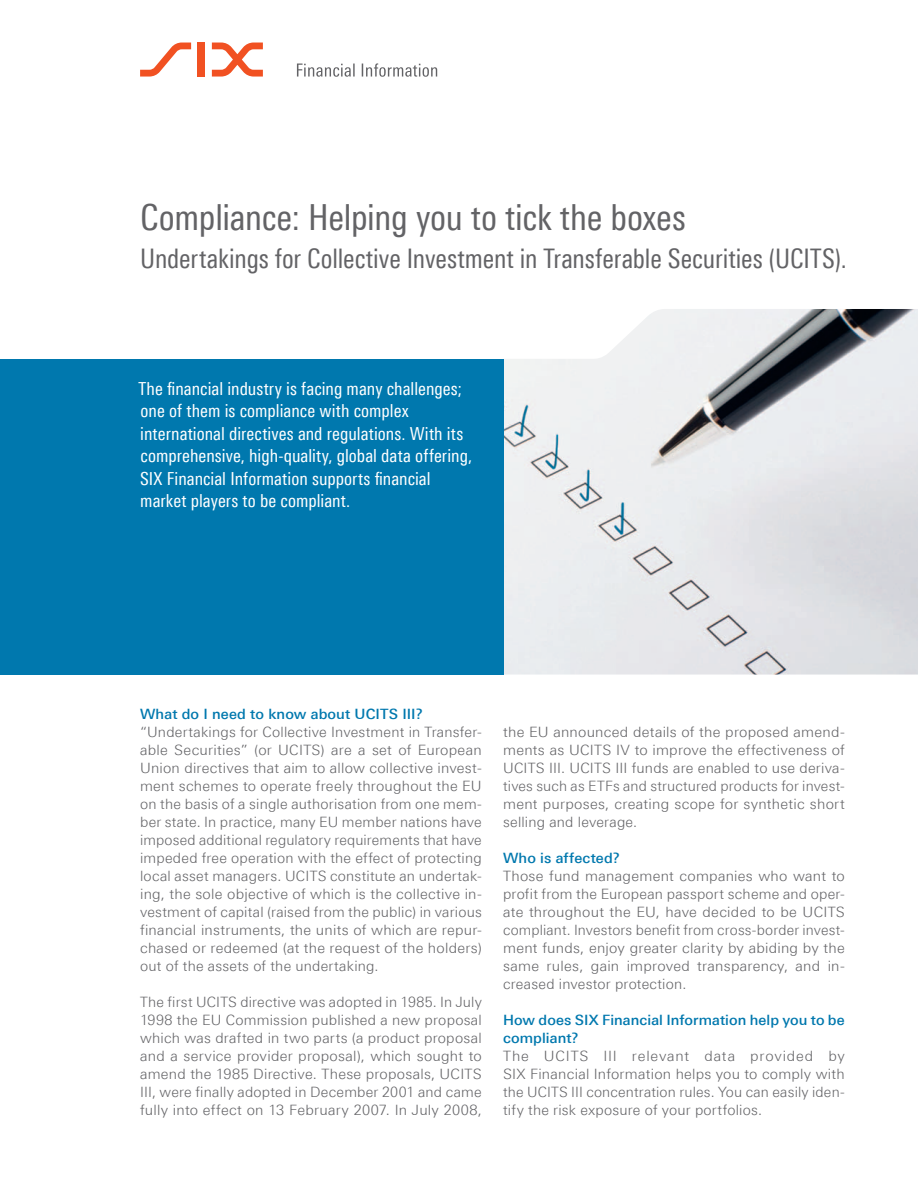
<style>
.page{position:relative;width:918px;height:1188px;background:#fff}
.page>*{position:absolute;margin:0;border:0;box-sizing:border-box;transform-origin:0 0}
.t1{font:36px "Linotype Univers 420 Cn";letter-spacing:-.01em;color:#636366}
.t2{font:27px "Linotype Univers 420 Cn";letter-spacing:-.005em;color:#636366}
.t3{font:18px/22.5px "Linotype Univers 420 Cn";color:#fff}
.t4{font:300 14.25px/18px "Linotype Univers 330";letter-spacing:.015em;color:#636366;text-align:justify}
.t5{font:500 14.25px/18px "Linotype Univers 530";letter-spacing:.005em;color:#0078ae}
</style>
<div class="page">
<img style="left:503px;top:309px;width:415px;height:366px">
<div style="left:0;top:359px;width:503px;height:316px;background:#0078ae"></div>
<svg style="left:140px;top:43px;width:51px;height:34px"></svg>
<div style="left:198px;top:43px;width:7px;height:34px;background:#f15122"></div>
<svg style="left:212px;top:43px;width:51px;height:34px"></svg>
<svg style="left:297px;top:63px;width:140px;height:14px"></svg>
<h1 class="t1" style="left:140px;top:196px;width:547px">Compliance: Helping you to tick the boxes</h1>
<h2 class="t2" style="left:140px;top:242px;width:708px">Undertakings for Collective Investment in Transferable Securities (UCITS).</h2>
<p class="t3" style="left:138px;top:377px;width:335px">The financial industry is facing many challenges; one of them is compliance with complex international directives and regulations. With its comprehensive, high-quality, global data offering, SIX Financial Information supports financial market players to be compliant.</p>
<p class="t5" style="left:140px;top:705px;width:284px">What do I need to know about UCITS III?</p>
<p class="t4" style="left:140px;top:723px;width:343px">“Undertakings for Collective Investment in Transfer&shy;able Securities” (or UCITS) are a set of European Union directives that aim to allow collective invest&shy;ment schemes to operate freely throughout the EU on the basis of a single authorisation from one mem&shy;ber state. In practice, many EU member nations have imposed additional regulatory requirements that have impeded free operation with the effect of protecting local asset managers. UCITS constitute an undertak&shy;ing, the sole objective of which is the collective in&shy;vestment of capital (raised from the public) in various financial instruments, the units of which are repur&shy;chased or redeemed (at the request of the holders) out of the assets of the undertaking.</p>
<p class="t4" style="left:140px;top:993px;width:343px">The first UCITS directive was adopted in 1985. In July 1998 the EU Commission published a new proposal which was drafted in two parts (a product proposal and a service provider proposal), which sought to amend the 1985 Directive. These proposals, UCITS III, were finally adopted in December 2001 and came fully into effect on 13 February 2007. In July 2008,</p>
<p class="t4" style="left:503px;top:723px;width:343px">the EU announced details of the proposed amend&shy;ments as UCITS IV to improve the effectiveness of UCITS III. UCITS III funds are enabled to use deriva&shy;tives such as ETFs and structured products for invest&shy;ment purposes, creating scope for synthetic short selling and leverage.</p>
<p class="t5" style="left:503px;top:849px;width:118px">Who is affected?</p>
<p class="t4" style="left:503px;top:867px;width:343px">Those fund management companies who want to profit from the European passport scheme and oper&shy;ate throughout the EU, have decided to be UCITS compliant. Investors benefit from cross-border invest&shy;ment funds, enjoy greater clarity by abiding by the same rules, gain improved transparency, and in&shy;creased investor protection.</p>
<p class="t5" style="left:503px;top:1011px;width:343px">How does SIX Financial Information help you to be compliant?</p>
<p class="t4" style="left:503px;top:1047px;width:343px">The UCITS III relevant data provided by SIX Financial Information helps you to comply with the UCITS III concentration rules. You can easily iden&shy;tify the risk exposure of your portfolios.</p>
</div>
